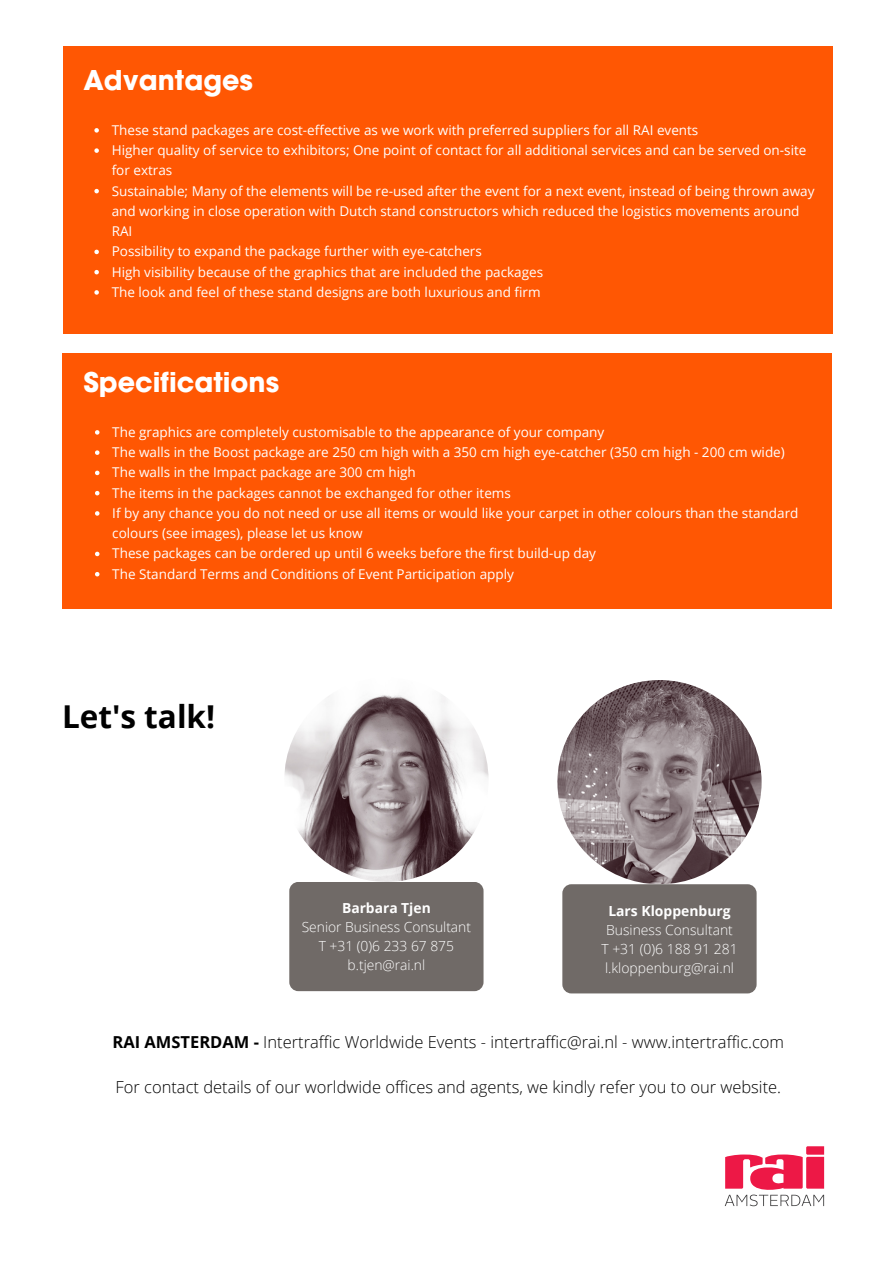
<style>
.page{position:relative;width:894px;height:1264px;background:#fff}
.page>*{position:absolute;margin:0;border:0;box-sizing:border-box;transform-origin:0 0}
.t1{font:700 31.5px "Open Sans";color:#000}
.t2{font:700 27px "ITC Avant Garde Std";color:#fff}
.t3{font:300 16.5px "Open Sans";color:#000}
.t4{font:300 13.95px "Open Sans";color:#fff}
.t5{font:700 13.95px "Open Sans";color:#fff}
.t6{font:300 13.8px "Open Sans";color:#fff}
.t7{font:700 13.8px "Open Sans";color:#fff}
.t8{font:13.5px/20.2px "Open Sans";color:#fff}
.s1{font-weight:700}
</style>
<div class="page">
<svg style="left:724px;top:1146px;width:99px;height:60px"></svg>
<div style="left:64px;top:46px;width:768px;height:288px;background:#ff5703"></div>
<div style="left:62px;top:353px;width:769px;height:255px;background:#ff5703"></div>
<svg style="left:94px;top:128px;width:5px;height:5px"></svg>
<svg style="left:94px;top:148px;width:5px;height:5px"></svg>
<svg style="left:94px;top:189px;width:5px;height:4px"></svg>
<svg style="left:94px;top:250px;width:5px;height:4px"></svg>
<svg style="left:94px;top:270px;width:5px;height:4px"></svg>
<svg style="left:94px;top:290px;width:5px;height:5px"></svg>
<svg style="left:95px;top:430px;width:4px;height:4px"></svg>
<svg style="left:95px;top:450px;width:4px;height:5px"></svg>
<svg style="left:95px;top:470px;width:4px;height:5px"></svg>
<svg style="left:95px;top:491px;width:4px;height:4px"></svg>
<svg style="left:95px;top:511px;width:4px;height:4px"></svg>
<svg style="left:95px;top:551px;width:4px;height:5px"></svg>
<svg style="left:95px;top:572px;width:4px;height:4px"></svg>
<img style="left:557px;top:680px;width:204px;height:204px;border-radius:50%">
<div style="left:562px;top:884px;width:194px;height:109px;background:#706a67;border-radius:9px"></div>
<img style="left:284px;top:677px;width:204px;height:205px;border-radius:50%">
<div style="left:289px;top:882px;width:194px;height:109px;background:#706a67;border-radius:9px"></div>
<h2 class="t2" style="left:83px;top:70px;width:171px">Advantages</h2>
<p class="t8" style="left:112px;top:119px;width:588px">These stand packages are cost-effective as we work with preferred suppliers for all RAI events</p>
<p class="t8" style="left:112px;top:140px;width:696px">Higher quality of service to exhibitors; One point of contact for all additional services and can be served on-site for extras</p>
<p class="t8" style="left:112px;top:180px;width:704px">Sustainable; Many of the elements will be re-used after the event for a next event, instead of being thrown away and working in close operation with Dutch stand constructors which reduced the logistics movements around<br>RAI</p>
<p class="t8" style="left:112px;top:241px;width:371px">Possibility to expand the package further with eye-catchers</p>
<p class="t8" style="left:112px;top:261px;width:433px">High visibility because of the graphics that are included the packages</p>
<h2 class="t8" style="left:112px;top:281px;width:430px">The look and feel of these stand designs are both luxurious and firm</h2>
<p class="t2" style="left:83px;top:372px;width:197px">Specifications</p>
<p class="t8" style="left:112px;top:421px;width:493px">The graphics are completely customisable to the appearance of your company</p>
<p class="t8" style="left:112px;top:442px;width:673px">The walls in the Boost package are 250 cm high with a 350 cm high eye-catcher (350 cm high - 200 cm wide)</p>
<p class="t8" style="left:112px;top:462px;width:305px">The walls in the Impact package are 300 cm high</p>
<p class="t8" style="left:112px;top:482px;width:400px">The items in the packages cannot be exchanged for other items</p>
<p class="t8" style="left:112px;top:502px;width:687px">If by any chance you do not need or use all items or would like your carpet in other colours than the standard colours (see images), please let us know</p>
<p class="t8" style="left:112px;top:543px;width:485px">These packages can be ordered up until 6 weeks before the first build-up day</p>
<p class="t8" style="left:112px;top:563px;width:403px">The Standard Terms and Conditions of Event Participation apply</p>
<p class="t1" style="left:62px;top:694px;width:155px">Let's talk!</p>
<p class="t7" style="left:342px;top:898px;width:90px">Barbara Tjen</p>
<p class="t6" style="left:301px;top:917px;width:171px">Senior Business Consultant</p>
<h3 class="t6" style="left:319px;top:936px;width:137px">T +31 (0)6 233 67 875</h3>
<h3 class="t6" style="left:347px;top:955px;width:79px">b.tjen@rai.nl</h3>
<p class="t5" style="left:608px;top:900px;width:124px">Lars Kloppenburg</p>
<p class="t4" style="left:606px;top:919px;width:128px">Business Consultant</p>
<p class="t4" style="left:601px;top:938px;width:138px">T +31 (0)6 188 91 281</p>
<p class="t4" style="left:605px;top:957px;width:130px">l.kloppenburg@rai.nl</p>
<p class="t3" style="left:112px;top:1030px;width:673px"><span class="s1">RAI AMSTERDAM -</span> Intertraffic Worldwide Events - intertraffic@rai.nl - www.intertraffic.com</p>
<p class="t3" style="left:115px;top:1075px;width:667px">For contact details of our worldwide offices and agents, we kindly refer you to our website.</p>
</div>
